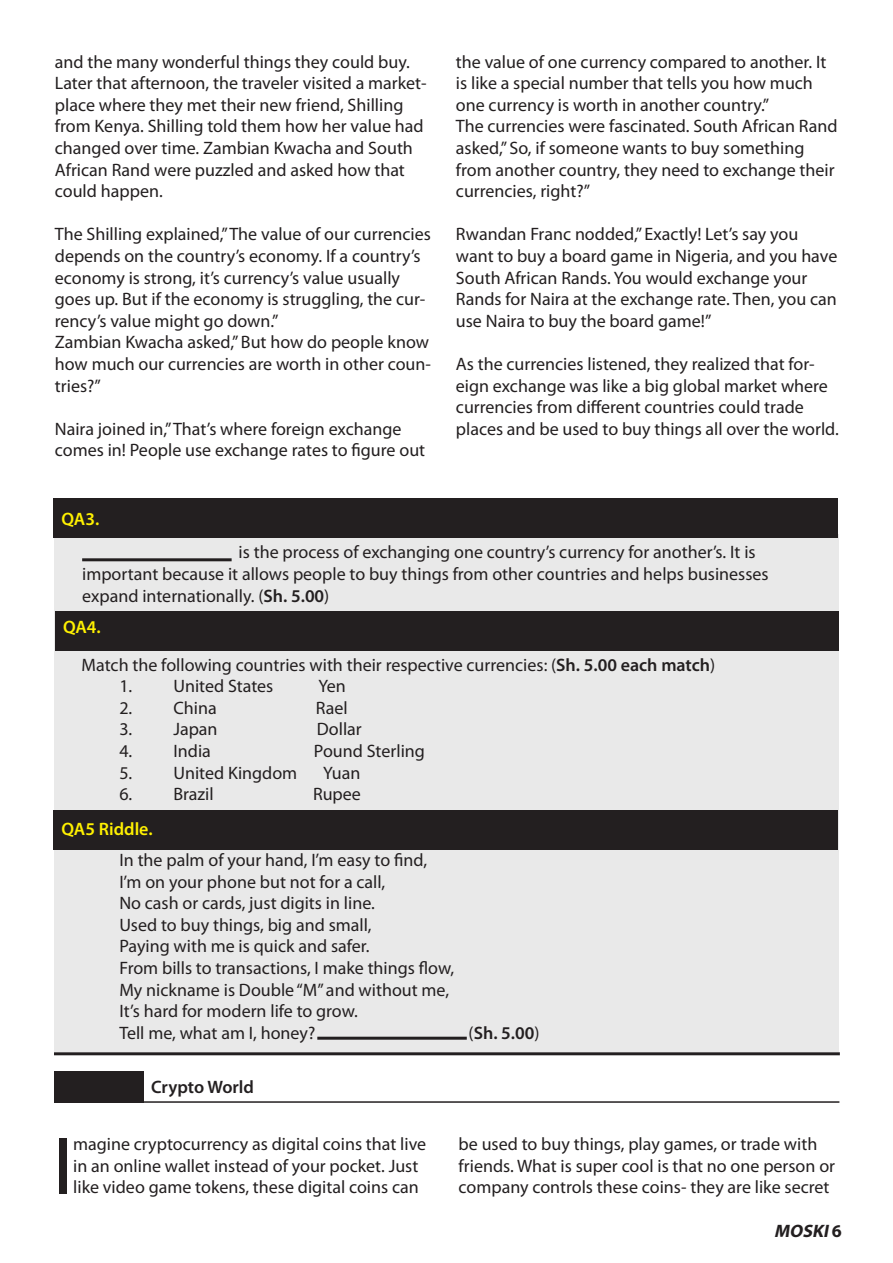
<style>
.page{position:relative;width:893px;height:1263px;background:#fff}
.page>*{position:absolute;margin:0;border:0;box-sizing:border-box;transform-origin:0 0}
.t1{font:82.05px "Myriad Pro";color:#231f20}
.t2{font:18px/21.6px "Myriad Pro";color:#231f20}
.t3{font:600 18px "Myriad Pro";color:#231f20}
.t4{font:600 18px "Myriad Pro";color:#fff101}
.t5{font:italic 700 18px "Myriad Pro";color:#231f20}
.s1{font-weight:600}
.s2{font-weight:400}
.s3{font-style:normal}
</style>
<div class="page">
<hr style="left:54px;top:1052px;width:786px;height:3px;background:#231f20">
<div style="left:54px;top:534px;width:784px;height:518px;background:#e9e9e9"></div>
<div style="left:53px;top:499px;width:785px;height:39px;background:#231f20"></div>
<div style="left:55px;top:612px;width:783px;height:39px;background:#231f20"></div>
<div style="left:53px;top:811px;width:785px;height:39px;background:#231f20"></div>
<hr style="left:82px;top:558px;width:150px;height:3px;background:#231f20">
<hr style="left:317px;top:1037px;width:150px;height:3px;background:#231f20">
<div style="left:54px;top:1071px;width:90px;height:32px;background:#231f20"></div>
<hr style="left:139px;top:1101px;width:700px;height:2px;background:#231f20">
<p class="t2" style="left:55px;top:50px;width:356px">and the many wonderful things they could buy.</p>
<p class="t2" style="left:55px;top:72px;width:373px">Later that afternoon, the traveler visited a market&shy;place where they met their new friend, Shilling from Kenya. Shilling told them how her value had changed over time. Zambian Kwacha and South African Rand were puzzled and asked how that could happen.</p>
<p class="t2" style="left:55px;top:223px;width:377px">The Shilling explained,” The value of our currencies depends on the country’s economy. If a country’s economy is strong, it’s currency’s value usually goes up. But if the economy is struggling, the cur&shy;rency’s value might go down.”</p>
<p class="t2" style="left:55px;top:331px;width:378px;text-align:justify">Zambian Kwacha asked,” But how do people know how much our currencies are worth in other coun&shy;tries?”</p>
<p class="t2" style="left:55px;top:418px;width:372px">Naira joined in,” That’s where foreign exchange comes in! People use exchange rates to figure out</p>
<p class="t4" style="left:62px;top:508px;width:39px">QA3.</p>
<p class="t2" style="left:456px;top:50px;width:372px">the value of one currency compared to another. It is like a special number that tells you how much one currency is worth in another country.”</p>
<p class="t2" style="left:456px;top:115px;width:383px">The currencies were fascinated. South African Rand asked,” So, if someone wants to buy something from another country, they need to exchange their currencies, right?”</p>
<p class="t2" style="left:456px;top:223px;width:383px">Rwandan Franc nodded,” Exactly! Let’s say you want to buy a board game in Nigeria, and you have South African Rands. You would exchange your Rands for Naira at the exchange rate. Then, you can use Naira to buy the board game!”</p>
<p class="t2" style="left:456px;top:353px;width:385px">As the currencies listened, they realized that for&shy;eign exchange was like a big global market where currencies from different countries could trade places and be used to buy things all over the world.</p>
<p class="t2" style="left:82px;top:541px;width:688px;text-indent:156px">is the process of exchanging one country’s currency for another’s. It is important because it allows people to buy things from other countries and helps businesses expand internationally. (<span class="s1">Sh. 5.00</span>)</p>
<p class="t4" style="left:63px;top:616px;width:39px">QA4.</p>
<p class="t2" style="left:82px;top:653px;width:635px">Match the following countries with their respective currencies: (<span class="s1">Sh. 5.00 each match</span>)</p>
<p class="t2" style="left:119px;top:675px;width:156px">1. United States</p>
<p class="t2" style="left:318px;top:675px;width:29px">Yen</p>
<p class="t2" style="left:119px;top:697px;width:99px">2. China</p>
<p class="t2" style="left:316px;top:697px;width:33px">Rael</p>
<p class="t2" style="left:119px;top:718px;width:100px">3. Japan</p>
<p class="t2" style="left:317px;top:718px;width:46px">Dollar</p>
<p class="t2" style="left:119px;top:740px;width:93px">4. India</p>
<p class="t2" style="left:314px;top:740px;width:113px">Pound Sterling</p>
<p class="t2" style="left:119px;top:761px;width:179px">5. United Kingdom</p>
<p class="t2" style="left:323px;top:761px;width:39px">Yuan</p>
<p class="t2" style="left:119px;top:783px;width:96px">6. Brazil</p>
<p class="t2" style="left:313px;top:783px;width:49px">Rupee</p>
<p class="t4" style="left:62px;top:818px;width:93px">QA5 Riddle.</p>
<p class="t2" style="left:119px;top:849px;width:309px">In the palm of your hand, I’m easy to find,</p>
<p class="t2" style="left:119px;top:870px;width:267px">I’m on your phone but not for a call,</p>
<p class="t2" style="left:119px;top:892px;width:257px">No cash or cards, just digits in line.</p>
<p class="t2" style="left:119px;top:914px;width:254px">Used to buy things, big and small,</p>
<p class="t2" style="left:119px;top:935px;width:252px">Paying with me is quick and safer.</p>
<p class="t2" style="left:119px;top:957px;width:336px">From bills to transactions, I make things flow,</p>
<p class="t2" style="left:119px;top:978px;width:331px">My nickname is Double “M” and without me,</p>
<p class="t2" style="left:119px;top:1000px;width:240px">It’s hard for modern life to grow.</p>
<p class="t2" style="left:119px;top:1022px;width:197px">Tell me, what am I, honey?</p>
<p class="t3" style="left:469px;top:1021px;width:72px"><span class="s2">(</span>Sh. 5.00<span class="s2">)</span></p>
<p class="t3" style="left:151px;top:1075px;width:104px">Crypto World</p>
<p class="t1" style="left:54px;top:1115px;width:21px">I</p>
<p class="t2" style="left:73px;top:1133px;width:354px">magine cryptocurrency as digital coins that live in an online wallet instead of your pocket. Just like video game tokens, these digital coins can</p>
<p class="t2" style="left:459px;top:1133px;width:378px">be used to buy things, play games, or trade with friends. What is super cool is that no one person or company controls these coins- they are like secret</p>
<p class="t5" style="left:774px;top:1220px;width:69px">MOSKI<span class="s3">6</span></p>
</div>
